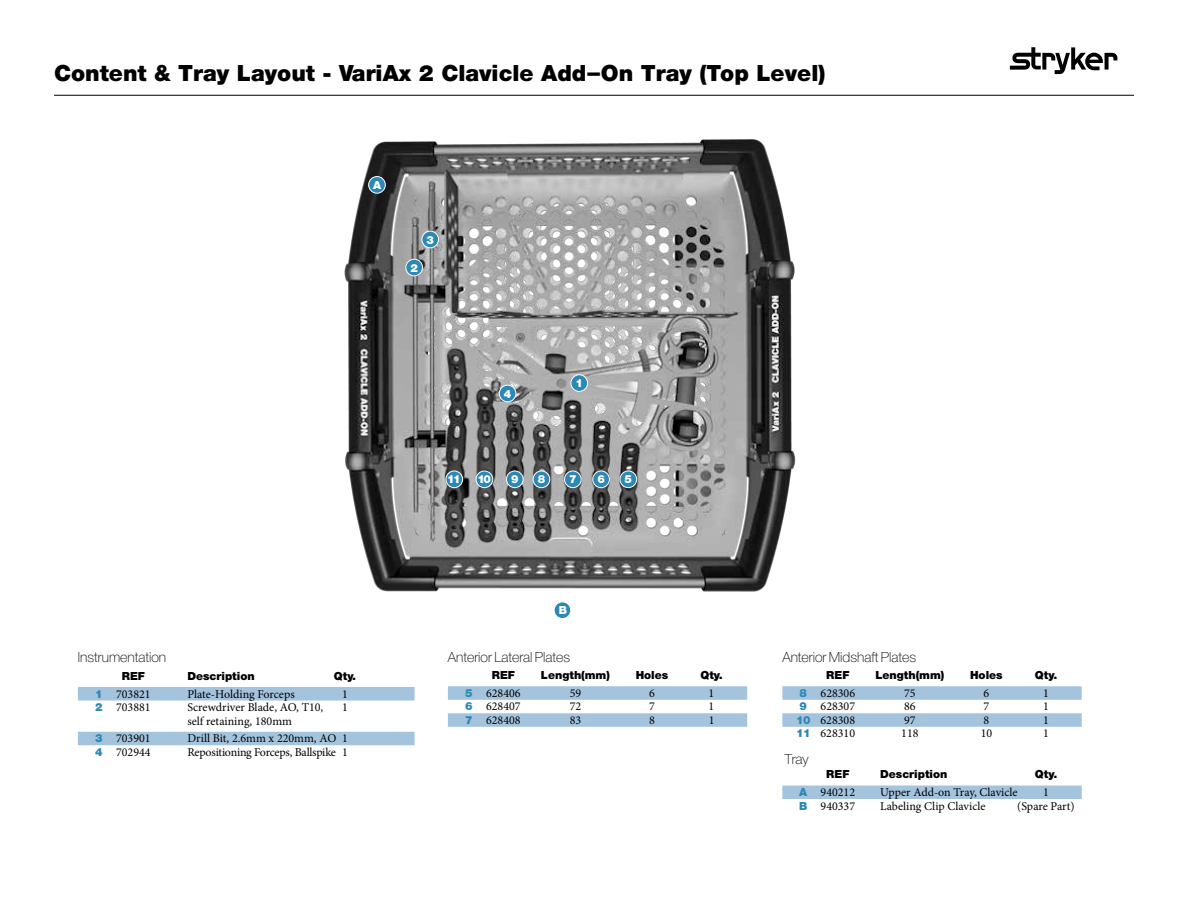
<style>
.page{position:relative;width:1188px;height:918px;background:#fff}
.page>*{position:absolute;margin:0;border:0;box-sizing:border-box;transform-origin:0 0}
.t1{font:24px "Helvetica Neue H95";color:#000}
.t2{font:15px "Helvetica Neue H35";color:#000}
.t3{font:12px "Minion Pro";color:#000}
.t4{font:12px "Helvetica Neue H95";color:#000}
.t5{font:12px "Minion Pro";letter-spacing:-.02em;color:#000}
.t6{font:12px "Helvetica Neue H95";color:#fff}
.s1{font-family:"Helvetica Neue H95";color:#2c88b5}
</style>
<div class="page">
<hr style="left:54px;top:95px;width:1080px;height:1px;background:#000">
<img style="left:344px;top:139px;width:452px;height:469px">
<div style="left:78px;top:687px;width:337px;height:14px;background:#a4c3dd"></div>
<div style="left:78px;top:732px;width:337px;height:13px;background:#a4c3dd"></div>
<div style="left:782px;top:686px;width:300px;height:14px;background:#a4c3dd"></div>
<div style="left:782px;top:713px;width:300px;height:14px;background:#a4c3dd"></div>
<div style="left:448px;top:686px;width:299px;height:14px;background:#a4c3dd"></div>
<div style="left:448px;top:713px;width:299px;height:14px;background:#a4c3dd"></div>
<div style="left:571px;top:375px;width:17px;height:16px;background:#2c88b5;border-radius:50%"></div>
<div style="left:571px;top:375px;width:17px;height:17px;border:1px solid #fff;border-radius:50%"></div>
<div style="left:499px;top:385px;width:17px;height:17px;background:#2c88b5;border-radius:50%"></div>
<div style="left:499px;top:385px;width:17px;height:17px;border:1px solid #fff;border-radius:50%"></div>
<div style="left:620px;top:471px;width:17px;height:17px;background:#2c88b5;border-radius:50%"></div>
<div style="left:620px;top:471px;width:17px;height:17px;border:1px solid #fff;border-radius:50%"></div>
<div style="left:593px;top:471px;width:16px;height:17px;background:#2c88b5;border-radius:50%"></div>
<div style="left:593px;top:471px;width:17px;height:17px;border:1px solid #fff;border-radius:50%"></div>
<div style="left:565px;top:471px;width:16px;height:17px;background:#2c88b5;border-radius:50%"></div>
<div style="left:564px;top:471px;width:17px;height:17px;border:1px solid #fff;border-radius:50%"></div>
<div style="left:533px;top:471px;width:17px;height:17px;background:#2c88b5;border-radius:50%"></div>
<div style="left:533px;top:471px;width:17px;height:17px;border:1px solid #fff;border-radius:50%"></div>
<div style="left:506px;top:471px;width:17px;height:17px;background:#2c88b5;border-radius:50%"></div>
<div style="left:506px;top:471px;width:17px;height:17px;border:1px solid #fff;border-radius:50%"></div>
<div style="left:446px;top:471px;width:17px;height:17px;background:#2c88b5;border-radius:50%"></div>
<div style="left:446px;top:471px;width:17px;height:17px;border:1px solid #fff;border-radius:50%"></div>
<div style="left:476px;top:471px;width:17px;height:17px;background:#2c88b5;border-radius:50%"></div>
<div style="left:476px;top:471px;width:17px;height:17px;border:1px solid #fff;border-radius:50%"></div>
<div style="left:422px;top:231px;width:17px;height:17px;background:#2c88b5;border-radius:50%"></div>
<div style="left:422px;top:231px;width:17px;height:17px;border:1px solid #fff;border-radius:50%"></div>
<div style="left:406px;top:259px;width:17px;height:17px;background:#2c88b5;border-radius:50%"></div>
<div style="left:406px;top:259px;width:17px;height:17px;border:1px solid #fff;border-radius:50%"></div>
<div style="left:369px;top:177px;width:16px;height:16px;background:#2c88b5;border-radius:50%"></div>
<div style="left:368px;top:176px;width:18px;height:17px;border:1px solid #fff;border-radius:50%"></div>
<div style="left:554px;top:602px;width:17px;height:17px;background:#2c88b5;border-radius:50%"></div>
<div style="left:554px;top:602px;width:17px;height:17px;border:1px solid #fff;border-radius:50%"></div>
<div style="left:782px;top:786px;width:300px;height:13px;background:#a4c3dd"></div>
<svg style="left:1010px;top:47px;width:107px;height:27px"></svg>
<h1 class="t1" style="left:54px;top:57px;width:773px">Content &amp; Tray Layout - VariAx 2 Clavicle Add–On Tray (Top Level)</h1>
<p class="t6" style="left:373px;top:177px;width:10px">A</p>
<p class="t6" style="left:410px;top:260px;width:9px">2</p>
<p class="t6" style="left:426px;top:232px;width:9px">3</p>
<p class="t6" style="left:504px;top:386px;width:9px">4</p>
<p class="t6" style="left:575px;top:375px;width:9px">1</p>
<p class="t6" style="left:447px;top:471px;width:15px">11</p>
<p class="t6" style="left:477px;top:471px;width:15px">10</p>
<p class="t6" style="left:511px;top:471px;width:9px">9</p>
<p class="t6" style="left:538px;top:471px;width:9px">8</p>
<p class="t6" style="left:569px;top:471px;width:9px">7</p>
<p class="t6" style="left:597px;top:471px;width:9px">6</p>
<p class="t6" style="left:625px;top:471px;width:9px">5</p>
<p class="t6" style="left:559px;top:602px;width:10px">B</p>
<p class="t2" style="left:78px;top:647px;width:90px">Instrumentation</p>
<p class="t2" style="left:448px;top:647px;width:124px">Anterior Lateral Plates</p>
<p class="t2" style="left:782px;top:647px;width:135px">Anterior Midshaft Plates</p>
<p class="t4" style="left:826px;top:667px;width:25px">REF</p>
<p class="t4" style="left:875px;top:667px;width:71px">Length(mm)</p>
<p class="t4" style="left:970px;top:667px;width:34px">Holes</p>
<p class="t4" style="left:1035px;top:667px;width:24px">Qty.</p>
<p class="t3" style="left:800px;top:685px;width:57px"><span class="s1">8</span> 628306</p>
<p class="t3" style="left:904px;top:685px;width:13px">75</p>
<p class="t3" style="left:984px;top:685px;width:7px">6</p>
<p class="t3" style="left:1043px;top:685px;width:7px">1</p>
<p class="t3" style="left:800px;top:699px;width:57px"><span class="s1">9</span> 628307</p>
<p class="t3" style="left:904px;top:699px;width:13px">86</p>
<p class="t3" style="left:984px;top:699px;width:7px">7</p>
<p class="t3" style="left:1043px;top:699px;width:7px">1</p>
<p class="t3" style="left:796px;top:712px;width:60px"><span class="s1">10</span> 628308</p>
<p class="t3" style="left:904px;top:712px;width:13px">97</p>
<p class="t3" style="left:984px;top:712px;width:7px">8</p>
<p class="t3" style="left:1043px;top:712px;width:7px">1</p>
<p class="t3" style="left:796px;top:726px;width:60px"><span class="s1">11</span> 628310</p>
<p class="t3" style="left:901px;top:726px;width:19px">118</p>
<p class="t3" style="left:981px;top:726px;width:13px">10</p>
<p class="t3" style="left:1043px;top:726px;width:7px">1</p>
<p class="t4" style="left:492px;top:667px;width:25px">REF</p>
<p class="t4" style="left:541px;top:667px;width:71px">Length(mm)</p>
<p class="t4" style="left:636px;top:667px;width:34px">Holes</p>
<p class="t4" style="left:700px;top:667px;width:24px">Qty.</p>
<p class="t3" style="left:465px;top:685px;width:57px"><span class="s1">5</span> 628406</p>
<p class="t3" style="left:570px;top:685px;width:13px">59</p>
<p class="t3" style="left:649px;top:685px;width:7px">6</p>
<p class="t3" style="left:709px;top:685px;width:7px">1</p>
<p class="t3" style="left:465px;top:699px;width:57px"><span class="s1">6</span> 628407</p>
<p class="t3" style="left:570px;top:699px;width:13px">72</p>
<p class="t3" style="left:649px;top:699px;width:7px">7</p>
<p class="t3" style="left:709px;top:699px;width:7px">1</p>
<p class="t3" style="left:465px;top:712px;width:57px"><span class="s1">7</span> 628408</p>
<p class="t3" style="left:570px;top:712px;width:13px">83</p>
<p class="t3" style="left:649px;top:712px;width:7px">8</p>
<p class="t3" style="left:709px;top:712px;width:7px">1</p>
<p class="t4" style="left:122px;top:668px;width:25px">REF</p>
<p class="t4" style="left:187px;top:668px;width:69px">Description</p>
<p class="t4" style="left:334px;top:668px;width:24px">Qty.</p>
<p class="t3" style="left:95px;top:686px;width:57px"><span class="s1">1</span> 703821</p>
<p class="t3" style="left:187px;top:686px;width:109px">Plate-Holding Forceps</p>
<p class="t3" style="left:342px;top:686px;width:7px">1</p>
<p class="t3" style="left:95px;top:699px;width:57px"><span class="s1">2</span> 703881</p>
<p class="t3" style="left:187px;top:699px;width:137px">Screwdriver Blade, AO, T10,</p>
<p class="t3" style="left:342px;top:699px;width:7px">1</p>
<p class="t3" style="left:187px;top:713px;width:106px">self retaining, 180mm</p>
<p class="t3" style="left:95px;top:731px;width:57px"><span class="s1">3</span> 703901</p>
<p class="t3" style="left:187px;top:731px;width:162px">Drill Bit, 2.6mm x 220mm, AO 1</p>
<p class="t3" style="left:95px;top:744px;width:57px"><span class="s1">4</span> 702944</p>
<p class="t5" style="left:187px;top:744px;width:162px">Repositioning Forceps, Ballspike 1</p>
<p class="t2" style="left:785px;top:749px;width:25px">Tray</p>
<p class="t4" style="left:826px;top:766px;width:25px">REF</p>
<p class="t4" style="left:880px;top:766px;width:69px">Description</p>
<p class="t4" style="left:1035px;top:766px;width:24px">Qty.</p>
<p class="t3" style="left:799px;top:784px;width:57px"><span class="s1">A</span> 940212</p>
<p class="t3" style="left:880px;top:784px;width:139px">Upper Add-on Tray, Clavicle</p>
<p class="t3" style="left:1043px;top:784px;width:7px">1</p>
<p class="t3" style="left:799px;top:798px;width:57px"><span class="s1">B</span> 940337</p>
<p class="t3" style="left:880px;top:798px;width:107px">Labeling Clip Clavicle</p>
<p class="t3" style="left:1017px;top:798px;width:59px">(Spare Part)</p>
</div>
